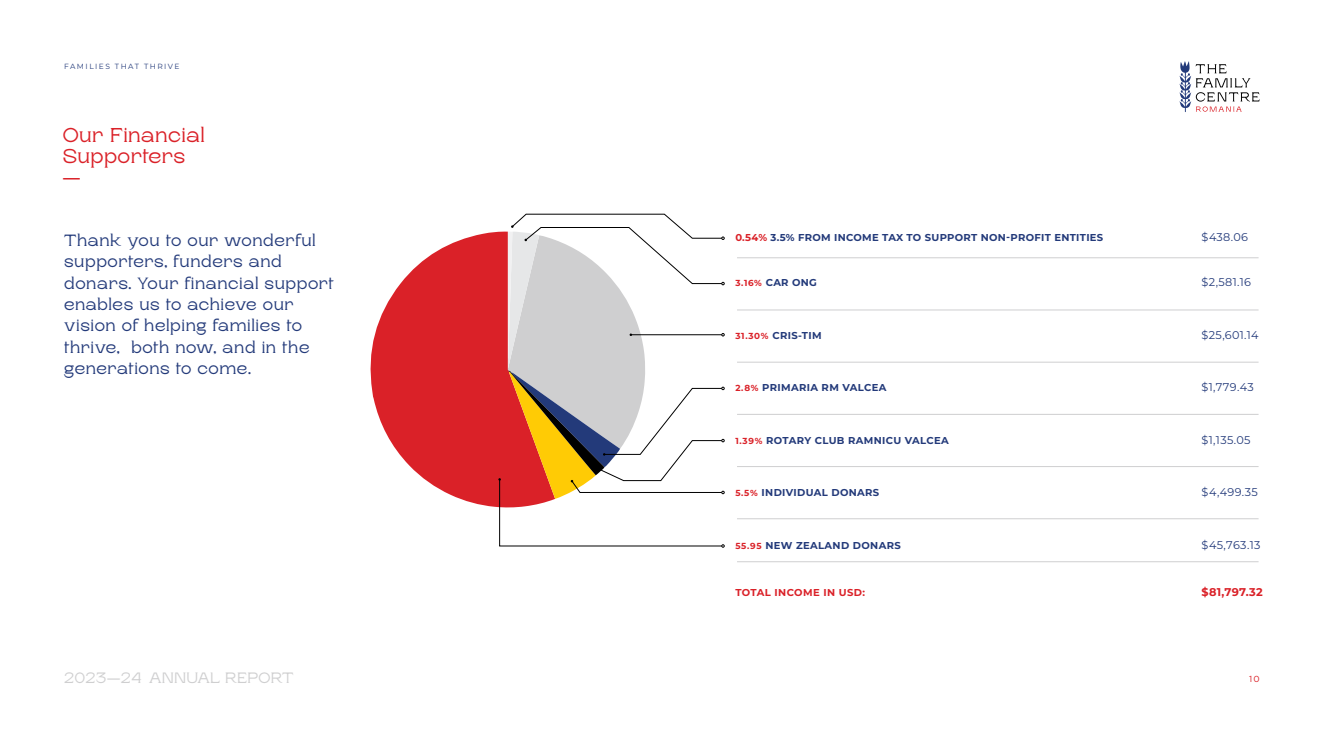
<style>
.page{position:relative;width:1323px;height:745px;background:#fff}
.page>*{position:absolute;margin:0;border:0;box-sizing:border-box;transform-origin:0 0}
.t1{font:20px/21.2px "Rasputin";letter-spacing:.02em;color:#da2128}
.t2{font:16.25px/21.2px "Rasputin";letter-spacing:.035em;color:#233a7a}
.t3{font:15px "Rasputin";letter-spacing:.015em;color:#cfcfd0}
.t4{font:11.25px "Montserrat";letter-spacing:.03em;color:#233a7a}
.t5{font:700 11.25px "Montserrat";letter-spacing:.025em;color:#da2128}
.t6{font:700 10px "Montserrat";letter-spacing:.03em;color:#233a7a}
.t7{font:700 10px "Montserrat";letter-spacing:.04em;color:#da2128}
.t8{font:8.75px "Gotham";color:#da2128}
.t9{font:7.5px "Montserrat";letter-spacing:.195em;color:#233a7a}
.s1{color:#da2128}
.s2{font-size:8.75px;color:#da2128}
</style>
<div class="page">
<svg style="left:1179px;top:61px;width:81px;height:51px"></svg>
<svg style="left:370px;top:231px;width:128px;height:276px;fill:#da2128"></svg>
<hr style="left:737px;top:309px;width:521px;height:1px;background:#cfcfd0">
<hr style="left:737px;top:362px;width:521px;height:1px;background:#cfcfd0">
<hr style="left:737px;top:414px;width:521px;height:1px;background:#cfcfd0">
<hr style="left:737px;top:466px;width:521px;height:1px;background:#cfcfd0">
<hr style="left:737px;top:518px;width:521px;height:1px;background:#cfcfd0">
<hr style="left:737px;top:561px;width:521px;height:1px;background:#cfcfd0">
<hr style="left:737px;top:257px;width:521px;height:1px;background:#cfcfd0">
<svg style="left:498px;top:213px;width:226px;height:334px"></svg>
<p class="t9" style="left:64px;top:61px;width:117px">FAMILIES THAT THRIVE</p>
<h1 class="t1" style="left:63px;top:124px;width:144px">Our Financial<br>Supporters —</h1>
<h2 class="t2" style="left:64px;top:229px;width:271px">Thank you to our wonderful supporters, funders and donars. Your financial support enables us to achieve our vision of helping families to thrive, both now, and in the generations to come.</h2>
<h3 class="t3" style="left:64px;top:667px;width:231px">2023—24 ANNUAL REPORT</h3>
<p class="t6" style="left:735px;top:230px;width:369px"><span class="s1">0.54%</span> 3.5% FROM INCOME TAX TO SUPPORT NON-PROFIT ENTITIES</p>
<p class="t4" style="left:1202px;top:229px;width:48px">$438.06</p>
<p class="t6" style="left:735px;top:275px;width:83px"><span class="s2">3.16%</span> CAR ONG</p>
<p class="t4" style="left:1202px;top:274px;width:51px">$2,581.16</p>
<p class="t6" style="left:735px;top:328px;width:88px"><span class="s2">31.30%</span> CRIS-TIM</p>
<p class="t4" style="left:1202px;top:327px;width:59px">$25,601.14</p>
<p class="t6" style="left:735px;top:380px;width:153px"><span class="s2">2.8%</span> PRIMARIA RM VALCEA</p>
<p class="t4" style="left:1202px;top:379px;width:54px">$1,779.43</p>
<p class="t6" style="left:735px;top:433px;width:215px"><span class="s2">1.39%</span> ROTARY CLUB RAMNICU VALCEA</p>
<p class="t4" style="left:1202px;top:432px;width:51px">$1,135.05</p>
<p class="t6" style="left:735px;top:485px;width:146px"><span class="s2">5.5%</span> INDIVIDUAL DONARS</p>
<p class="t4" style="left:1202px;top:484px;width:58px">$4,499.35</p>
<p class="t6" style="left:735px;top:538px;width:167px"><span class="s2">55.95</span> NEW ZEALAND DONARS</p>
<p class="t4" style="left:1202px;top:537px;width:60px">$45,763.13</p>
<p class="t7" style="left:735px;top:585px;width:131px">TOTAL INCOME IN USD:</p>
<p class="t5" style="left:1202px;top:583px;width:63px">$81,797.32</p>
<p class="t8" style="left:1249px;top:673px;width:12px">10</p>
</div>
